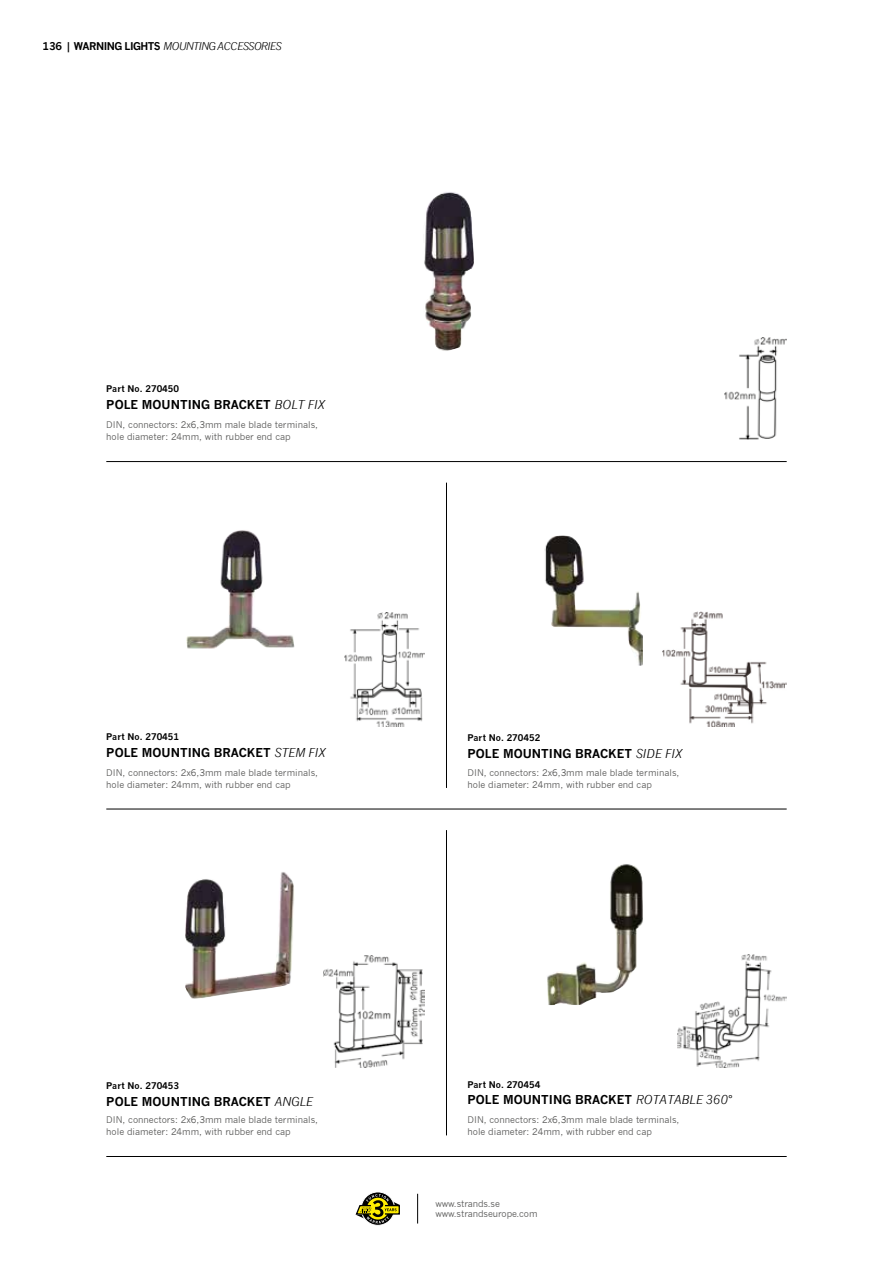
<style>
.page{position:relative;width:893px;height:1263px;background:#fff}
.page>*{position:absolute;margin:0;border:0;box-sizing:border-box;transform-origin:0 0}
.t1{font:700 12px "News Gothic";color:#000}
.t2{font:italic 10.5px "News Gothic";letter-spacing:-.05em;color:#000}
.t3{font:9px/12px "News Gothic";color:#575756}
.t4{font:700 9px "News Gothic";color:#000}
.s1{font-weight:700;font-style:normal}
.s2{font-weight:400;font-style:italic}
</style>
<div class="page">
<svg style="left:361px;top:1192px;width:34px;height:33px"></svg>
<div style="left:361px;top:1191px;width:34px;height:35px;border:1px solid #fff;border-radius:50%"></div>
<svg style="left:356px;top:1194px;width:44px;height:29px"></svg>
<svg style="left:417px;top:1194px;width:1px;height:29px"></svg>
<img style="left:424px;top:192px;width:50px;height:159px">
<hr style="left:106px;top:1156px;width:681px;height:1px;background:#000">
<img style="left:724px;top:337px;width:63px;height:103px">
<img style="left:185px;top:872px;width:109px;height:126px">
<img style="left:323px;top:956px;width:102px;height:111px">
<img style="left:547px;top:864px;width:96px;height:141px">
<img style="left:678px;top:955px;width:109px;height:112px">
<img style="left:662px;top:611px;width:125px;height:116px">
<img style="left:186px;top:530px;width:109px;height:119px">
<img style="left:344px;top:612px;width:81px;height:115px">
<img style="left:544px;top:536px;width:99px;height:130px">
<hr style="left:106px;top:461px;width:681px;height:1px;background:#000">
<hr style="left:106px;top:809px;width:681px;height:1px;background:#000">
<hr style="left:446px;top:483px;width:1px;height:305px;background:#000">
<hr style="left:446px;top:830px;width:1px;height:305px;background:#000">
<p class="t2" style="left:43px;top:40px;width:241px"><span class="s1">136 | WARNING LIGHTS</span> MOUNTING ACCESSORIES</p>
<p class="t4" style="left:106px;top:384px;width:74px">Part No. 270450</p>
<p class="t3" style="left:106px;top:419px;width:213px">DIN, connectors: 2x6,3mm male blade terminals, hole diameter: 24mm, with rubber end cap</p>
<h1 class="t1" style="left:106px;top:397px;width:220px">POLE MOUNTING BRACKET <span class="s2">BOLT FIX</span></h1>
<p class="t4" style="left:106px;top:732px;width:74px">Part No. 270451</p>
<p class="t4" style="left:468px;top:733px;width:74px">Part No. 270452</p>
<h1 class="t1" style="left:106px;top:745px;width:221px">POLE MOUNTING BRACKET <span class="s2">STEM FIX</span></h1>
<h1 class="t1" style="left:468px;top:746px;width:216px">POLE MOUNTING BRACKET <span class="s2">SIDE FIX</span></h1>
<p class="t3" style="left:106px;top:767px;width:213px">DIN, connectors: 2x6,3mm male blade terminals, hole diameter: 24mm, with rubber end cap</p>
<p class="t3" style="left:468px;top:767px;width:213px">DIN, connectors: 2x6,3mm male blade terminals, hole diameter: 24mm, with rubber end cap</p>
<p class="t4" style="left:106px;top:1080px;width:74px">Part No. 270453</p>
<p class="t4" style="left:468px;top:1079px;width:74px">Part No. 270454</p>
<h1 class="t1" style="left:106px;top:1094px;width:208px">POLE MOUNTING BRACKET <span class="s2">ANGLE</span></h1>
<h1 class="t1" style="left:468px;top:1093px;width:267px">POLE MOUNTING BRACKET <span class="s2">ROTATABLE 360°</span></h1>
<p class="t3" style="left:106px;top:1114px;width:213px">DIN, connectors: 2x6,3mm male blade terminals, hole diameter: 24mm, with rubber end cap</p>
<p class="t3" style="left:468px;top:1114px;width:213px">DIN, connectors: 2x6,3mm male blade terminals, hole diameter: 24mm, with rubber end cap</p>
<p class="t3" style="left:435px;top:1198px;width:104px;line-height:10.5px">www.strands.se www.strandseurope.com</p>
</div>
